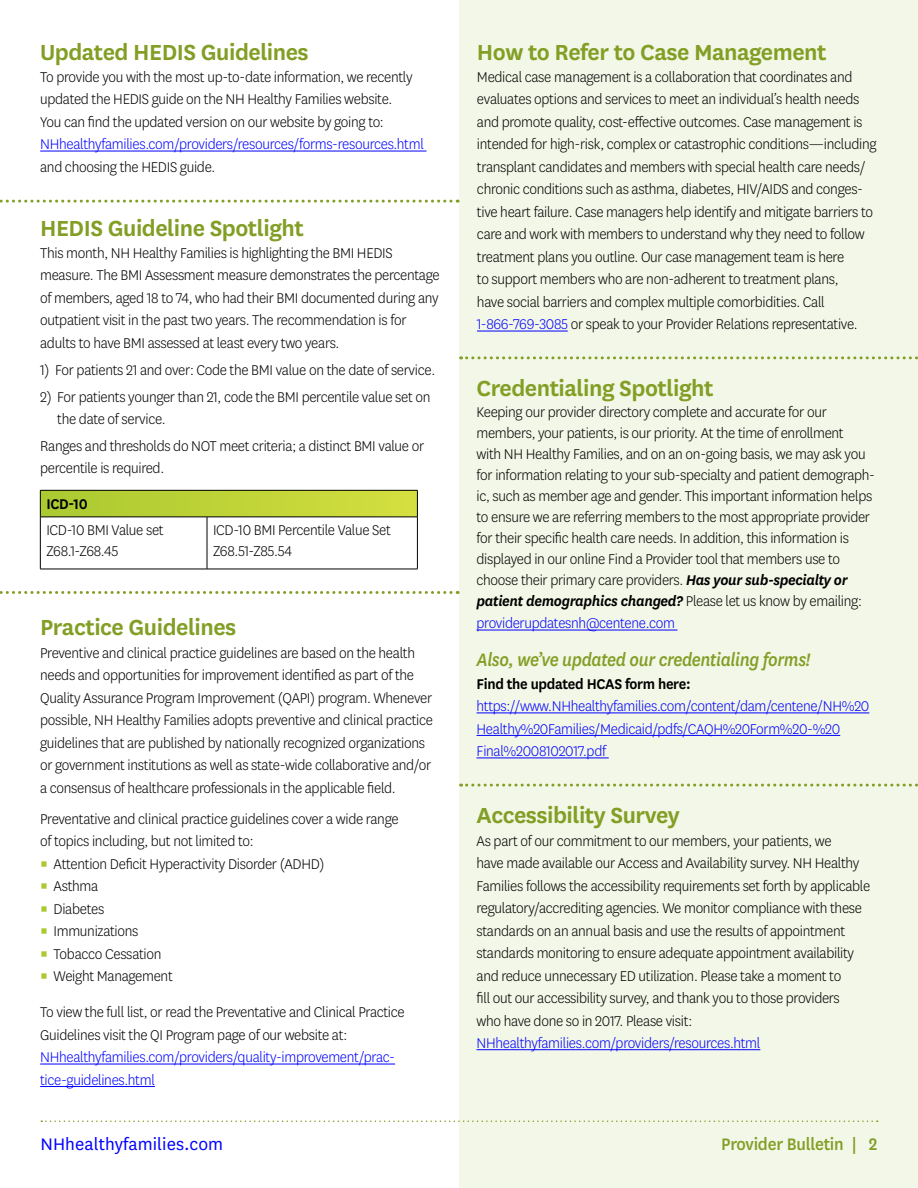
<style>
.page{position:relative;width:918px;height:1188px;background:#fff}
.page>*{position:absolute;margin:0;border:0;box-sizing:border-box;transform-origin:0 0}
.t1{font:600 25.5px "National";letter-spacing:-.02em;color:#839e25}
.t2{font:italic 500 21px "National";letter-spacing:-.02em;color:#839e25;scale:.9 1}
.t3{font:19.5px "National";letter-spacing:.005em;color:#00f}
.t4{font:500 19.5px "National";letter-spacing:-.015em;color:#839e25;scale:.95 1}
.t5{font:300 16.5px/22.5px "National";letter-spacing:-.02em;color:#000;scale:.95 1}
.t6{font:300 16.5px/22.5px "National";letter-spacing:-.02em;color:#00f;scale:.95 1}
.t7{font:600 16.5px "National";color:#000;scale:.95 1}
.s1{color:#00f}
.s2{color:#abc932}
.s3{font-weight:600;font-style:italic}
.s4{font-weight:600;color:#000}
</style>
<div class="page">
<div style="left:459px;top:0;width:459px;height:1188px;background:#f3f7e7"></div>
<svg style="left:41px;top:1120px;width:837px;height:2px"></svg>
<hr style="left:40px;top:151px;width:387px;height:1px;background:#00f">
<hr style="left:40px;top:490px;width:167px;height:1px;background:#000">
<hr style="left:207px;top:490px;width:211px;height:1px;background:#000">
<svg style="left:40px;top:491px;width:378px;height:78px"></svg>
<hr style="left:40px;top:517px;width:167px;height:1px;background:#000">
<hr style="left:40px;top:517px;width:1px;height:52px;background:#000">
<hr style="left:207px;top:517px;width:211px;height:1px;background:#000">
<hr style="left:207px;top:517px;width:1px;height:52px;background:#000">
<hr style="left:417px;top:517px;width:1px;height:52px;background:#000">
<hr style="left:40px;top:569px;width:167px;height:1px;background:#000">
<hr style="left:207px;top:569px;width:211px;height:1px;background:#000">
<hr style="left:40px;top:1064px;width:355px;height:1px;background:#00f">
<hr style="left:40px;top:1086px;width:115px;height:1px;background:#00f">
<hr style="left:477px;top:331px;width:91px;height:1px;background:#00f">
<hr style="left:477px;top:630px;width:201px;height:1px;background:#00f">
<hr style="left:477px;top:713px;width:392px;height:1px;background:#00f">
<hr style="left:477px;top:735px;width:363px;height:1px;background:#00f">
<hr style="left:477px;top:758px;width:132px;height:1px;background:#00f">
<hr style="left:477px;top:1049px;width:283px;height:1px;background:#00f">
<svg style="left:0;top:591px;width:458px;height:3px"></svg>
<svg style="left:0;top:200px;width:458px;height:3px"></svg>
<svg style="left:461px;top:784px;width:457px;height:3px"></svg>
<svg style="left:461px;top:356px;width:457px;height:3px"></svg>
<h2 class="t1" style="left:40px;top:34px;width:270px">Updated HEDIS Guidelines</h2>
<p class="t5" style="left:40px;top:65px;width:405px">To provide you with the most up-to-date information, we recently updated the HEDIS guide on the NH Healthy Families website.<br>You can find the updated version on our website by going to:<br><span class="s1">NHhealthyfamilies.com/providers/resources/forms-resources.html </span>and choosing the HEDIS guide.</p>
<h2 class="t1" style="left:40px;top:210px;width:265px">HEDIS Guideline Spotlight</h2>
<p class="t5" style="left:40px;top:241px;width:422px">This month, NH Healthy Families is highlighting the BMI HEDIS measure. The BMI Assessment measure demonstrates the percentage of members, aged 18 to 74, who had their BMI documented during any outpatient visit in the past two years. The recommendation is for adults to have BMI assessed at least every two years.</p>
<p class="t5" style="left:40px;top:358px;width:417px">1) For patients 21 and over: Code the BMI value on the date of service.</p>
<p class="t5" style="left:57px;top:385px;width:394px;text-indent:-17px">2) For patients younger than 21, code the BMI percentile value set on the date of service.</p>
<p class="t5" style="left:40px;top:434px;width:406px">Ranges and thresholds do NOT meet criteria; a distinct BMI value or percentile is required.</p>
<p class="t7" style="left:46px;top:492px;width:45px">ICD-10</p>
<p class="t5" style="left:46px;top:519px;width:125px;line-height:21px">ICD-10 BMI Value set<br>Z68.1-Z68.45</p>
<p class="t5" style="left:213px;top:519px;width:189px;line-height:21px">ICD-10 BMI Percentile Value Set<br>Z68.51-Z85.54</p>
<h2 class="t1" style="left:40px;top:610px;width:198px">Practice Guidelines</h2>
<p class="t5" style="left:40px;top:641px;width:415px">Preventive and clinical practice guidelines are based on the health needs and opportunities for improvement identified as part of the Quality Assurance Program Improvement (QAPI) program. Whenever possible, NH Healthy Families adopts preventive and clinical practice guidelines that are published by nationally recognized organizations or government institutions as well as state-wide collaborative and/or a consensus of healthcare professionals in the applicable field.</p>
<p class="t5" style="left:40px;top:807px;width:379px">Preventative and clinical practice guidelines cover a wide range of topics including, but not limited to:</p>
<p class="t5" style="left:40px;top:852px;width:301px"><span class="s2">▪</span> Attention Deficit Hyperactivity Disorder (ADHD)</p>
<p class="t5" style="left:40px;top:875px;width:63px"><span class="s2">▪</span> Asthma</p>
<p class="t5" style="left:40px;top:897px;width:69px"><span class="s2">▪</span> Diabetes</p>
<p class="t5" style="left:40px;top:920px;width:105px"><span class="s2">▪</span> Immunizations</p>
<p class="t5" style="left:40px;top:942px;width:129px"><span class="s2">▪</span> Tobacco Cessation</p>
<p class="t5" style="left:40px;top:965px;width:141px"><span class="s2">▪</span> Weight Management</p>
<p class="t5" style="left:40px;top:1001px;width:385px">To view the full list, or read the Preventative and Clinical Practice Guidelines visit the QI Program page of our website at:<br><span class="s1">NHhealthyfamilies.com/providers/quality-improvement/prac&shy;tice-guidelines.html</span></p>
<h2 class="t1" style="left:477px;top:34px;width:351px">How to Refer to Case Management</h2>
<p class="t5" style="left:477px;top:65px;width:422px">Medical case management is a collaboration that coordinates and evaluates options and services to meet an individual’s health needs and promote quality, cost-effective outcomes. Case management is intended for high-risk, complex or catastrophic conditions—including transplant candidates and members with special health care needs/ chronic conditions such as asthma, diabetes, HIV/AIDS and conges&shy;tive heart failure. Case managers help identify and mitigate barriers to care and work with members to understand why they need to follow treatment plans you outline. Our case management team is here<br>to support members who are non-adherent to treatment plans,<br>have social barriers and complex multiple comorbidities. Call <span class="s1">1-866-769-3085</span> or speak to your Provider Relations representative.</p>
<h2 class="t1" style="left:477px;top:371px;width:238px">Credentialing Spotlight</h2>
<p class="t5" style="left:477px;top:401px;width:421px;line-height:21px">Keeping our provider directory complete and accurate for our members, your patients, is our priority. At the time of enrollment<br>with NH Healthy Families, and on an on-going basis, we may ask you for information relating to your sub-specialty and patient demograph&shy;ic, such as member age and gender. This important information helps to ensure we are referring members to the most appropriate provider for their specific health care needs. In addition, this information is displayed in our online Find a Provider tool that members use to choose their primary care providers. <span class="s3">Has your sub-specialty or patient demographics changed?</span> Please let us know by emailing:</p>
<p class="t6" style="left:477px;top:612px;width:210px">providerupdatesnh@centene.com</p>
<h2 class="t2" style="left:477px;top:646px;width:372px">Also, we’ve updated our credentialing forms!</h2>
<p class="t6" style="left:477px;top:672px;width:415px"><span class="s4">Find the updated HCAS form here: </span>https://www.NHhealthyfamilies.com/content/dam/centene/NH%20<br>Healthy%20Families/Medicaid/pdfs/CAQH%20Form%20-%20<br>Final%2008102017.pdf</p>
<h2 class="t1" style="left:477px;top:798px;width:205px">Accessibility Survey</h2>
<p class="t5" style="left:477px;top:829px;width:416px">As part of our commitment to our members, your patients, we<br>have made available our Access and Availability survey. NH Healthy Families follows the accessibility requirements set forth by applicable regulatory/accrediting agencies. We monitor compliance with these standards on an annual basis and use the results of appointment standards monitoring to ensure adequate appointment availability and reduce unnecessary ED utilization. Please take a moment to<br>fill out our accessibility survey, and thank you to those providers<br>who have done so in 2017. Please visit:<br><span class="s1">NHhealthyfamilies.com/providers/resources.html</span></p>
<p class="t3" style="left:40px;top:1132px;width:184px">NHhealthyfamilies.com</p>
<p class="t4" style="left:721px;top:1131px;width:166px">Provider Bulletin | 2</p>
</div>
